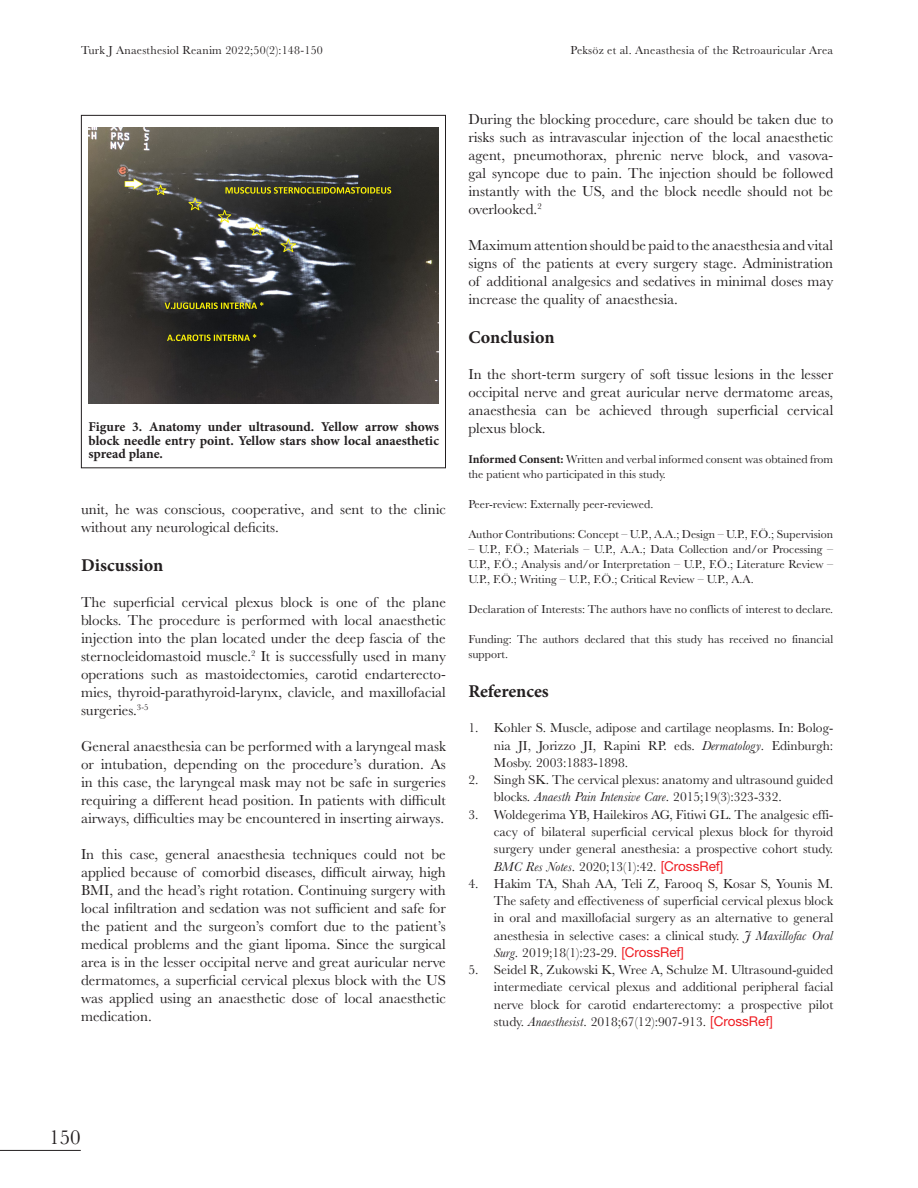
<style>
.page{position:relative;width:918px;height:1188px;background:#fff}
.page>*{position:absolute;margin:0;border:0;box-sizing:border-box;transform-origin:0 0}
.t1{font:21px "Baskerville";color:#231f20}
.t2{font:700 18px "Minion Pro";color:#231f20}
.t3{font:15px/18px "Baskerville MT Std";color:#231f20;text-align:justify}
.t4{font:13.5px/17.2px "Baskerville";color:#231f20;text-align:justify}
.t5{font:700 13.5px/13.5px "Minion Pro";color:#231f20;text-align:justify}
.t6{font:12px/15px "Baskerville";color:#231f20}
.t7{font:12px "Baskerville MT Std";letter-spacing:.02em;color:#231f20}
.s1{font-family:"Minion Pro";font-weight:700}
.s2{font-style:italic}
.s3{font-family:"Helvetica Neue LT Std";color:#ee1d23}
</style>
<div class="page">
<hr style="left:0;top:1150px;width:81px;height:1px;background:#231f20">
<img style="left:89px;top:128px;width:349px;height:275px">
<div style="left:81px;top:115px;width:365px;height:353px;border:1px solid #231f20"></div>
<p class="t7" style="left:81px;top:43px;width:243px">Turk J Anaesthesiol Reanim 2022;50(2):148-150</p>
<p class="t7" style="left:571px;top:43px;width:264px">Peksöz et al. Aneasthesia of the Retroauricular Area</p>
<p class="t5" style="left:88px;top:420px;width:352px">Figure 3. Anatomy under ultrasound. Yellow arrow shows block needle entry point. Yellow stars show local anaesthetic spread plane.</p>
<p class="t3" style="left:81px;top:501px;width:366px">unit, he was conscious, cooperative, and sent to the clinic without any neurological deficits.</p>
<p class="t2" style="left:81px;top:553px;width:84px">Discussion</p>
<p class="t3" style="left:81px;top:594px;width:366px">The superficial cervical plexus block is one of the plane blocks. The procedure is performed with local anaesthetic injection into the plan located under the deep fascia of the sternocleidomastoid muscle.<sup>2</sup> It is successfully used in many operations such as mastoidectomies, carotid endarterecto&shy;mies, thyroid-parathyroid-larynx, clavicle, and maxillofacial surgeries.<sup>3-5</sup></p>
<p class="t3" style="left:81px;top:738px;width:366px">General anaesthesia can be performed with a laryngeal mask or intubation, depending on the procedure’s duration. As in this case, the laryngeal mask may not be safe in surgeries requiring a different head position. In patients with difficult airways, difficulties may be encountered in inserting airways.</p>
<p class="t3" style="left:81px;top:846px;width:366px">In this case, general anaesthesia techniques could not be applied because of comorbid diseases, difficult airway, high BMI, and the head’s right rotation. Continuing surgery with local infiltration and sedation was not sufficient and safe for the patient and the surgeon’s comfort due to the patient’s medical problems and the giant lipoma. Since the surgical area is in the lesser occipital nerve and great auricular nerve dermatomes, a superficial cervical plexus block with the US was applied using an anaesthetic dose of local anaesthetic medication.</p>
<p class="t3" style="left:468px;top:110px;width:366px">During the blocking procedure, care should be taken due to risks such as intravascular injection of the local anaesthetic agent, pneumothorax, phrenic nerve block, and vasova&shy;gal syncope due to pain. The injection should be followed instantly with the US, and the block needle should not be overlooked.<sup>2</sup></p>
<p class="t3" style="left:468px;top:236px;width:366px">Maximum attention should be paid to the anaesthesia and vital signs of the patients at every surgery stage. Administration of additional analgesics and sedatives in minimal doses may increase the quality of anaesthesia.</p>
<p class="t2" style="left:468px;top:325px;width:88px">Conclusion</p>
<p class="t3" style="left:468px;top:365px;width:366px">In the short-term surgery of soft tissue lesions in the lesser occipital nerve and great auricular nerve dermatome areas, anaesthesia can be achieved through superficial cervical plexus block.</p>
<p class="t6" style="left:468px;top:452px;width:366px"><span class="s1">Informed Consent:</span> Written and verbal informed consent was obtained from the patient who participated in this study.</p>
<p class="t6" style="left:468px;top:497px;width:187px">Peer-review: Externally peer-reviewed.</p>
<p class="t6" style="left:468px;top:527px;width:366px">Author Contributions: Concept – U.P., A.A.; Design – U.P., F.Ö.; Supervision</p>
<p class="t6" style="left:468px;top:542px;width:366px;text-align:justify">– U.P., F.Ö.; Materials – U.P., A.A.; Data Collection and/or Processing – U.P., F.Ö.; Analysis and/or Interpretation – U.P., F.Ö.; Literature Review – U.P., F.Ö.; Writing – U.P., F.Ö.; Critical Review – U.P., A.A.</p>
<p class="t6" style="left:468px;top:602px;width:366px">Declaration of Interests: The authors have no conflicts of interest to declare.</p>
<p class="t6" style="left:468px;top:632px;width:366px">Funding: The authors declared that this study has received no financial support.</p>
<p class="t2" style="left:468px;top:679px;width:82px">References</p>
<p class="t4" style="left:494px;top:719px;width:341px;text-indent:-26px">1. Kohler S. Muscle, adipose and cartilage neoplasms. In: Bolog&shy;nia JI, Jorizzo JI, Rapini RP. eds. <span class="s2">Dermatology</span>. Edinburgh:<br>Mosby. 2003:1883-1898.</p>
<p class="t4" style="left:494px;top:771px;width:341px;text-indent:-26px">2. Singh SK. The cervical plexus: anatomy and ultrasound guided blocks. <span class="s2">Anaesth Pain Intensive Care</span>. 2015;19(3):323-332.</p>
<p class="t4" style="left:494px;top:806px;width:341px;text-indent:-26px">3. Woldegerima YB, Hailekiros AG, Fitiwi GL. The analgesic effi&shy;cacy of bilateral superficial cervical plexus block for thyroid surgery under general anesthesia: a prospective cohort study.<br><span class="s2">BMC Res Notes</span>. 2020;13(1):42. <span class="s3">[CrossRef]</span></p>
<p class="t4" style="left:494px;top:875px;width:341px;text-indent:-26px">4. Hakim TA, Shah AA, Teli Z, Farooq S, Kosar S, Younis M.<br>The safety and effectiveness of superficial cervical plexus block in oral and maxillofacial surgery as an alternative to general anesthesia in selective cases: a clinical study. <span class="s2">J Maxillofac Oral Surg</span>. 2019;18(1):23-29. <span class="s3">[CrossRef]</span></p>
<p class="t4" style="left:494px;top:961px;width:341px;text-indent:-26px">5. Seidel R, Zukowski K, Wree A, Schulze M. Ultrasound-guided intermediate cervical plexus and additional peripheral facial nerve block for carotid endarterectomy: a prospective pilot study. <span class="s2">Anaesthesist</span>. 2018;67(12):907-913. <span class="s3">[CrossRef]</span></p>
<h1 class="t1" style="left:49px;top:1125px;width:33px">150</h1>
</div>
